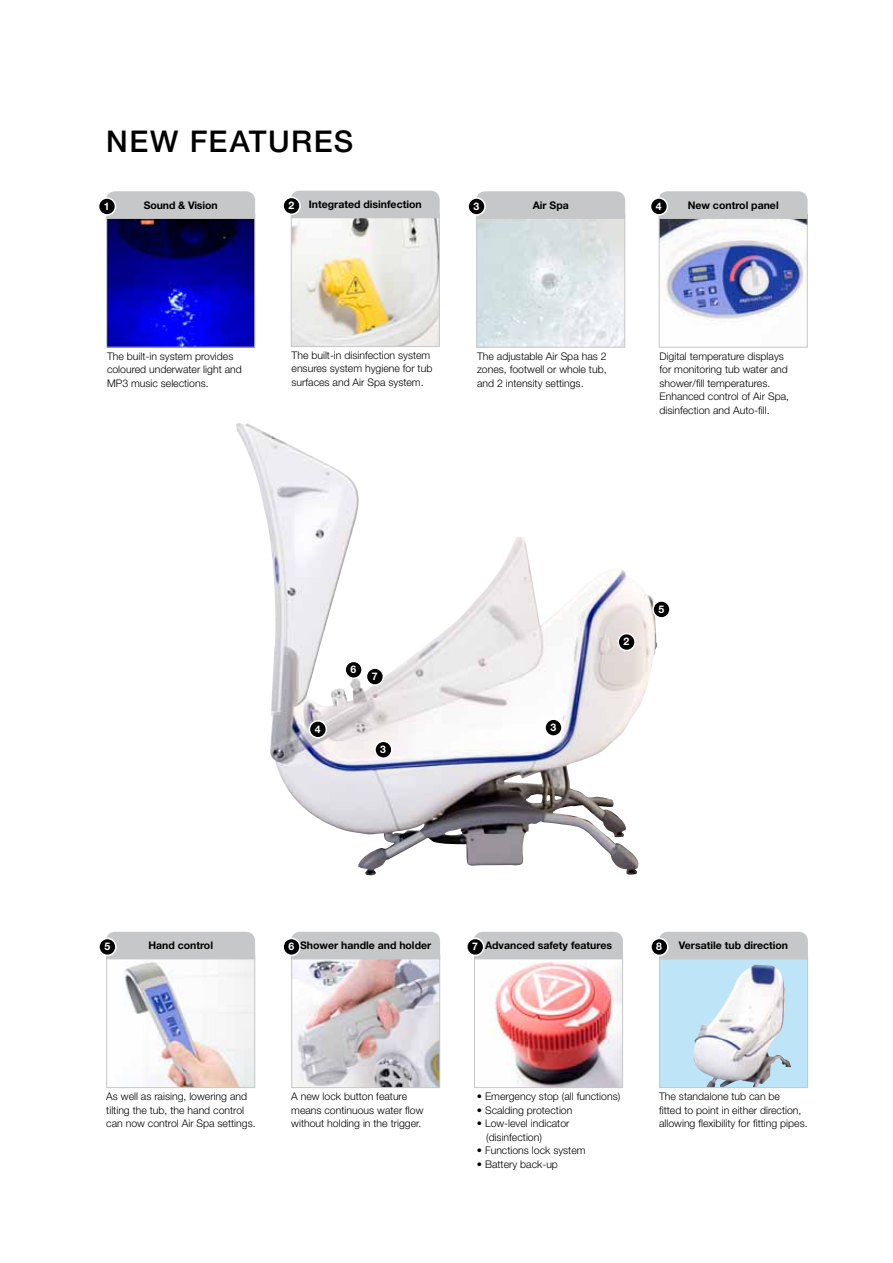
<style>
.page{position:relative;width:893px;height:1263px;background:#fff}
.page>*{position:absolute;margin:0;border:0;box-sizing:border-box;transform-origin:0 0}
.t1{font:500 30px "Helvetica Neue LT Pro";letter-spacing:.05em;color:#000}
.t2{font:300 10.5px/13.5px "Helvetica Neue LT Pro";color:#000}
.t3{font:700 10.5px "Helvetica Neue LT Pro";color:#000}
.t4{font:700 10.5px "Helvetica Neue LT Pro";color:#fff}
</style>
<div class="page">
<img style="left:236px;top:423px;width:420px;height:453px">
<img style="left:108px;top:219px;width:145px;height:127px">
<div style="left:106px;top:214px;width:149px;height:134px;border:1px solid #c6c7c8"></div>
<svg style="left:106px;top:191px;width:149px;height:28px"></svg>
<div style="left:99px;top:198px;width:16px;height:17px;background:#000;border-radius:50%"></div>
<div style="left:98px;top:197px;width:18px;height:19px;border:2px solid #fff;border-radius:50%"></div>
<img style="left:293px;top:218px;width:145px;height:127px">
<div style="left:291px;top:214px;width:149px;height:133px;border:1px solid #c6c7c8"></div>
<div style="left:291px;top:191px;width:149px;height:27px;background:#c6c7c8"></div>
<div style="left:283px;top:197px;width:17px;height:17px;background:#000;border-radius:50%"></div>
<div style="left:282px;top:197px;width:19px;height:18px;border:2px solid #fff;border-radius:50%"></div>
<img style="left:661px;top:219px;width:145px;height:100px">
<div style="left:659px;top:214px;width:149px;height:134px;border:1px solid #c6c7c8"></div>
<div style="left:659px;top:191px;width:149px;height:28px;background:#c6c7c8"></div>
<div style="left:650px;top:198px;width:17px;height:17px;background:#000;border-radius:50%"></div>
<div style="left:650px;top:197px;width:18px;height:19px;border:2px solid #fff;border-radius:50%"></div>
<img style="left:478px;top:219px;width:145px;height:127px">
<div style="left:476px;top:214px;width:149px;height:134px;border:1px solid #c6c7c8"></div>
<div style="left:476px;top:191px;width:149px;height:28px;background:#c6c7c8"></div>
<div style="left:468px;top:198px;width:17px;height:17px;background:#000;border-radius:50%"></div>
<div style="left:467px;top:197px;width:19px;height:19px;border:2px solid #fff;border-radius:50%"></div>
<img style="left:108px;top:959px;width:145px;height:127px">
<div style="left:106px;top:955px;width:149px;height:133px;border:1px solid #c6c7c8"></div>
<div style="left:106px;top:932px;width:149px;height:27px;background:#c6c7c8"></div>
<div style="left:99px;top:938px;width:17px;height:17px;background:#000;border-radius:50%"></div>
<div style="left:98px;top:938px;width:19px;height:18px;border:2px solid #fff;border-radius:50%"></div>
<img style="left:476px;top:959px;width:145px;height:127px">
<div style="left:474px;top:955px;width:149px;height:133px;border:1px solid #c6c7c8"></div>
<div style="left:474px;top:932px;width:149px;height:27px;background:#c6c7c8"></div>
<div style="left:467px;top:938px;width:17px;height:17px;background:#000;border-radius:50%"></div>
<div style="left:466px;top:938px;width:18px;height:18px;border:2px solid #fff;border-radius:50%"></div>
<img style="left:293px;top:959px;width:145px;height:127px">
<div style="left:291px;top:955px;width:149px;height:133px;border:1px solid #c6c7c8"></div>
<div style="left:291px;top:932px;width:149px;height:27px;background:#c6c7c8"></div>
<div style="left:283px;top:938px;width:17px;height:17px;background:#000;border-radius:50%"></div>
<div style="left:282px;top:938px;width:19px;height:18px;border:2px solid #fff;border-radius:50%"></div>
<div style="left:659px;top:955px;width:148px;height:133px;background:#bde4f7"></div>
<img style="left:693px;top:964px;width:98px;height:122px">
<div style="left:659px;top:955px;width:149px;height:133px;border:1px solid #c6c7c8"></div>
<div style="left:659px;top:932px;width:149px;height:27px;background:#c6c7c8"></div>
<div style="left:651px;top:938px;width:17px;height:17px;background:#000;border-radius:50%"></div>
<div style="left:650px;top:938px;width:19px;height:18px;border:2px solid #fff;border-radius:50%"></div>
<div style="left:309px;top:721px;width:17px;height:17px;background:#000;border-radius:50%"></div>
<div style="left:309px;top:720px;width:18px;height:18px;border:2px solid #fff;border-radius:50%"></div>
<div style="left:653px;top:601px;width:17px;height:17px;background:#000;border-radius:50%"></div>
<div style="left:652px;top:600px;width:19px;height:19px;border:2px solid #fff;border-radius:50%"></div>
<div style="left:345px;top:661px;width:17px;height:17px;background:#000;border-radius:50%"></div>
<div style="left:344px;top:661px;width:19px;height:18px;border:2px solid #fff;border-radius:50%"></div>
<div style="left:545px;top:719px;width:17px;height:17px;background:#000;border-radius:50%"></div>
<div style="left:544px;top:718px;width:19px;height:19px;border:2px solid #fff;border-radius:50%"></div>
<div style="left:375px;top:741px;width:17px;height:17px;background:#000;border-radius:50%"></div>
<div style="left:374px;top:740px;width:19px;height:19px;border:2px solid #fff;border-radius:50%"></div>
<div style="left:618px;top:634px;width:17px;height:16px;background:#000;border-radius:50%"></div>
<div style="left:617px;top:633px;width:19px;height:18px;border:2px solid #fff;border-radius:50%"></div>
<div style="left:366px;top:668px;width:17px;height:17px;background:#000;border-radius:50%"></div>
<div style="left:366px;top:667px;width:18px;height:19px;border:2px solid #fff;border-radius:50%"></div>
<h1 class="t1" style="left:106px;top:123px;width:122px">NEW FEAT</h1>
<h1 class="t1" style="left:268px;top:123px;width:44px">URES</h1>
<p class="t3" style="left:144px;top:198px;width:75px">Sound &amp; Vision</p>
<p class="t3" style="left:309px;top:198px;width:114px">Integrated disinfection</p>
<p class="t3" style="left:533px;top:198px;width:38px">Air Spa</p>
<p class="t3" style="left:688px;top:198px;width:92px">New control panel</p>
<p class="t4" style="left:104px;top:200px;width:7px">1</p>
<p class="t4" style="left:288px;top:199px;width:7px">2</p>
<p class="t4" style="left:473px;top:200px;width:7px">3</p>
<p class="t4" style="left:656px;top:200px;width:7px">4</p>
<p class="t2" style="left:107px;top:349px;width:136px">The built-in system provides coloured underwater light and<br>MP3 music selections.</p>
<p class="t2" style="left:292px;top:348px;width:142px">The built-in disinfection system ensures system hygiene for tub surfaces and Air Spa system.</p>
<p class="t2" style="left:659px;top:349px;width:131px">Digital temperature displays for monitoring tub water and shower/fill temperatures.<br>Enhanced control of Air Spa, disinfection and Auto-fill.</p>
<p class="t2" style="left:477px;top:349px;width:131px;text-align:justify">The adjustable Air Spa has 2 zones, footwell or whole tub, and 2 intensity settings.</p>
<p class="t4" style="left:315px;top:722px;width:7px">4</p>
<p class="t4" style="left:351px;top:663px;width:7px">6</p>
<p class="t4" style="left:372px;top:670px;width:7px">7</p>
<p class="t4" style="left:380px;top:743px;width:7px">3</p>
<p class="t4" style="left:550px;top:721px;width:7px">3</p>
<p class="t4" style="left:624px;top:635px;width:7px">2</p>
<p class="t4" style="left:658px;top:603px;width:7px">5</p>
<p class="t3" style="left:148px;top:939px;width:66px">Hand control</p>
<p class="t3" style="left:300px;top:939px;width:133px">Shower handle and holder</p>
<p class="t3" style="left:485px;top:939px;width:128px">Advanced safety features</p>
<p class="t3" style="left:679px;top:939px;width:111px">Versatile tub direction</p>
<p class="t4" style="left:104px;top:940px;width:7px">5</p>
<p class="t4" style="left:288px;top:940px;width:7px">6</p>
<p class="t4" style="left:472px;top:940px;width:7px">7</p>
<p class="t4" style="left:656px;top:940px;width:7px">8</p>
<p class="t2" style="left:106px;top:1089px;width:151px">As well as raising, lowering and tilting the tub, the hand control can now control Air Spa settings.</p>
<p class="t2" style="left:477px;top:1089px;width:145px">• Emergency stop (all functions)</p>
<p class="t2" style="left:291px;top:1089px;width:134px">A new lock button feature means continuous water flow without holding in the trigger.</p>
<p class="t2" style="left:659px;top:1089px;width:150px">The standalone tub can be<br>fitted to point in either direction, allowing flexibility for fitting pipes.</p>
<p class="t2" style="left:477px;top:1103px;width:97px">• Scalding protection</p>
<p class="t2" style="left:486px;top:1116px;width:85px;text-indent:-9px">• Low-level indicator (disinfection)</p>
<p class="t2" style="left:477px;top:1143px;width:110px">• Functions lock system</p>
<p class="t2" style="left:477px;top:1157px;width:83px">• Battery back-up</p>
</div>
